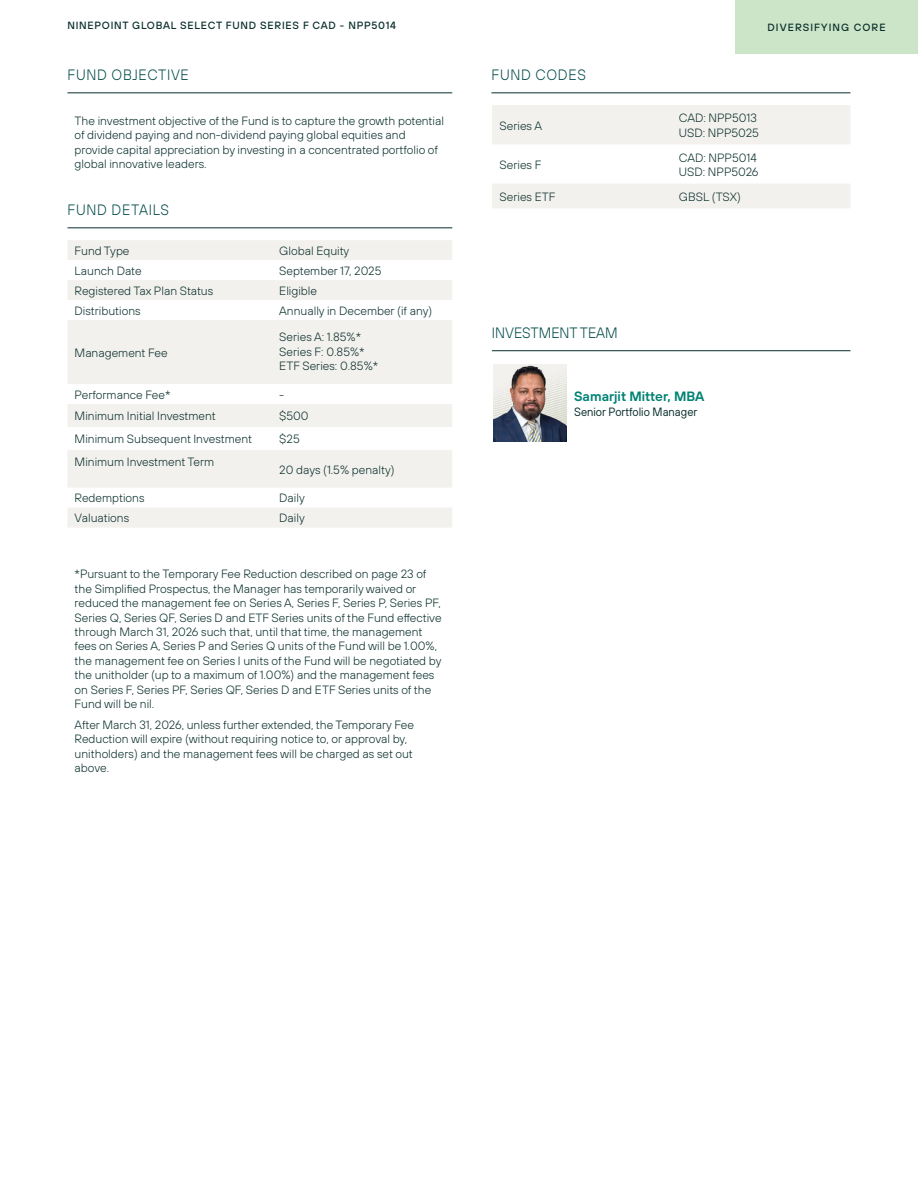
<style>
.page{position:relative;width:918px;height:1188px;background:#fff}
.page>*{position:absolute;margin:0;border:0;box-sizing:border-box;transform-origin:0 0}
.t1{font:300 15px "TT Hoves Pro";letter-spacing:.05em;color:#004a48;scale:.94 1}
.t2{font:300 15px "TT Hoves Pro";color:#004a48;scale:.94 1}
.t3{font:13.5px "TT Hoves Pro Dm Bd";color:#008274}
.Copy_Table__Left{font:300 12px/14.4px "TT Hoves Pro";color:#092e2b}
.t4{font:12px "TT Hoves Pro Comp";color:#092e2b}
.t5{font:500 10.5px "TT Hoves Pro";letter-spacing:.07em;color:#092e2b}
.t6{font:500 10.5px "TT Hoves Pro";letter-spacing:.1em;color:#092e2b}
</style>
<div class="page">
<svg style="left:492px;top:105px;width:358px;height:103px"></svg>
<svg style="left:68px;top:240px;width:384px;height:287px;fill:#f3f1ee"></svg>
<hr style="left:492px;top:350px;width:358px;height:1px;background:#052d2a">
<hr style="left:491px;top:93px;width:359px;height:1px;background:#092e2b">
<hr style="left:68px;top:228px;width:384px;height:1px;background:#092e2b">
<hr style="left:68px;top:93px;width:384px;height:1px;background:#092e2b">
<img style="left:494px;top:365px;width:73px;height:76px">
<div style="left:735px;top:0;width:183px;height:54px;background:#cce5c8"></div>
<p class="t5" style="left:68px;top:18px;width:330px">NINEPOINT GLOBAL SELECT FUND SERIES F CAD - NPP5014</p>
<p class="t1" style="left:68px;top:65px;width:131px">FUND OBJECTIVE</p>
<p class="Copy_Table__Left" style="left:75px;top:114px;width:371px">The investment objective of the Fund is to capture the growth potential of dividend paying and non-dividend paying global equities and provide capital appreciation by investing in a concentrated portfolio of global innovative leaders.</p>
<p class="t1" style="left:67px;top:200px;width:110px">FUND DETAILS</p>
<p class="Copy_Table__Left" style="left:75px;top:244px;width:56px">Fund Type</p>
<p class="Copy_Table__Left" style="left:279px;top:244px;width:72px">Global Equity</p>
<p class="Copy_Table__Left" style="left:75px;top:264px;width:69px">Launch Date</p>
<p class="Copy_Table__Left" style="left:279px;top:264px;width:104px">September 17, 2025</p>
<p class="Copy_Table__Left" style="left:75px;top:284px;width:140px">Registered Tax Plan Status</p>
<p class="Copy_Table__Left" style="left:279px;top:284px;width:39px">Eligible</p>
<p class="Copy_Table__Left" style="left:75px;top:304px;width:68px">Distributions</p>
<p class="Copy_Table__Left" style="left:279px;top:304px;width:154px">Annually in December (if any)</p>
<p class="Copy_Table__Left" style="left:75px;top:346px;width:95px">Management Fee</p>
<p class="Copy_Table__Left" style="left:279px;top:330px;width:101px">Series A: 1.85%*<br>Series F: 0.85%*<br>ETF Series: 0.85%*</p>
<p class="Copy_Table__Left" style="left:75px;top:388px;width:97px">Performance Fee*</p>
<p class="Copy_Table__Left" style="left:279px;top:388px;width:6px">-</p>
<p class="Copy_Table__Left" style="left:75px;top:409px;width:143px">Minimum Initial Investment</p>
<p class="Copy_Table__Left" style="left:279px;top:409px;width:31px">$500</p>
<p class="Copy_Table__Left" style="left:75px;top:432px;width:179px">Minimum Subsequent Investment</p>
<p class="Copy_Table__Left" style="left:279px;top:432px;width:22px">$25</p>
<p class="Copy_Table__Left" style="left:75px;top:455px;width:141px">Minimum Investment Term</p>
<p class="Copy_Table__Left" style="left:279px;top:462px;width:117px">20 days (1.5% penalty)</p>
<p class="Copy_Table__Left" style="left:75px;top:491px;width:71px">Redemptions</p>
<p class="Copy_Table__Left" style="left:279px;top:491px;width:27px">Daily</p>
<p class="Copy_Table__Left" style="left:75px;top:511px;width:56px">Valuations</p>
<p class="Copy_Table__Left" style="left:279px;top:511px;width:27px">Daily</p>
<p class="Copy_Table__Left" style="left:75px;top:567px;width:368px">*Pursuant to the Temporary Fee Reduction described on page 23 of the Simplified Prospectus, the Manager has temporarily waived or reduced the management fee on Series A, Series F, Series P, Series PF, Series Q, Series QF, Series D and ETF Series units of the Fund effective through March 31, 2026 such that, until that time, the management fees on Series A, Series P and Series Q units of the Fund will be 1.00%, the management fee on Series I units of the Fund will be negotiated by the unitholder (up to a maximum of 1.00%) and the management fees on Series F, Series PF, Series QF, Series D and ETF Series units of the Fund will be nil.</p>
<p class="Copy_Table__Left" style="left:75px;top:718px;width:341px">After March 31, 2026, unless further extended, the Temporary Fee Reduction will expire (without requiring notice to, or approval by, unitholders) and the management fees will be charged as set out above.</p>
<p class="t6" style="left:768px;top:20px;width:120px">DIVERSIFYING CORE</p>
<p class="t1" style="left:491px;top:65px;width:102px">FUND CODES</p>
<p class="Copy_Table__Left" style="left:500px;top:118px;width:44px">Series A</p>
<p class="Copy_Table__Left" style="left:500px;top:158px;width:43px">Series F</p>
<p class="Copy_Table__Left" style="left:679px;top:111px;width:80px">CAD: NPP5013</p>
<p class="Copy_Table__Left" style="left:679px;top:126px;width:82px">USD: NPP5025</p>
<p class="Copy_Table__Left" style="left:679px;top:150px;width:79px">CAD: NPP5014</p>
<p class="Copy_Table__Left" style="left:679px;top:165px;width:81px">USD: NPP5026</p>
<p class="Copy_Table__Left" style="left:500px;top:190px;width:58px">Series ETF</p>
<p class="Copy_Table__Left" style="left:679px;top:190px;width:63px">GBSL (TSX)</p>
<p class="t2" style="left:492px;top:323px;width:135px">INVESTMENT TEAM</p>
<p class="t3" style="left:574px;top:387px;width:132px">Samarjit Mitter, MBA</p>
<p class="t4" style="left:574px;top:404px;width:125px">Senior Portfolio Manager</p>
</div>
